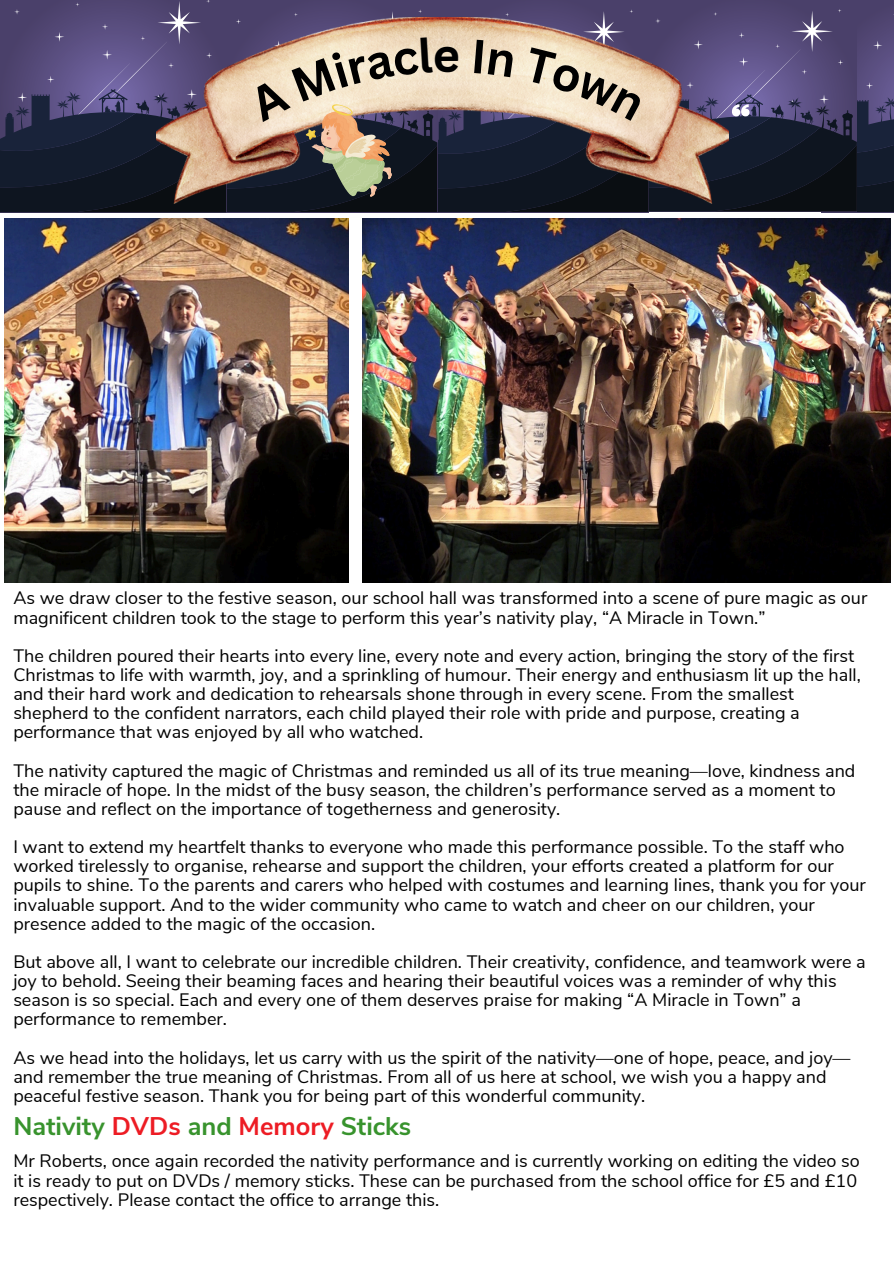
<style>
.page{position:relative;width:894px;height:1264px;background:#fff}
.page>*{position:absolute;margin:0;border:0;box-sizing:border-box;transform-origin:0 0}
.t1{font:700 46.65px "Canva Sans";color:#000}
.t2{font:700 25.5px "Nunito Sans";color:#38932d}
.t3{font:18px/19.2px "Nunito Sans";color:#000}
.s1{color:#ed1c24}
</style>
<div class="page">
<img style="left:4px;top:218px;width:345px;height:364px">
<img style="left:362px;top:218px;width:528px;height:364px">
<svg style="left:0;top:0;width:893px;height:212px;background:#6b606b"></svg>
<p class="t1" style="left:432px;top:22px;width:29px">e</p>
<p class="t3" style="left:13px;top:589px;width:855px">As we draw closer to the festive season, our school hall was transformed into a scene of pure magic as our magnificent children took to the stage to perform this year’s nativity play, “A Miracle in Town.”</p>
<p class="t3" style="left:13px;top:646px;width:848px">The children poured their hearts into every line, every note and every action, bringing the story of the first Christmas to life with warmth, joy, and a sprinkling of humour. Their energy and enthusiasm lit up the hall, and their hard work and dedication to rehearsals shone through in every scene. From the smallest shepherd to the confident narrators, each child played their role with pride and purpose, creating a performance that was enjoyed by all who watched.</p>
<p class="t3" style="left:13px;top:761px;width:843px">The nativity captured the magic of Christmas and reminded us all of its true meaning—love, kindness and the miracle of hope. In the midst of the busy season, the children’s performance served as a moment to pause and reflect on the importance of togetherness and generosity.</p>
<p class="t3" style="left:13px;top:837px;width:853px">I want to extend my heartfelt thanks to everyone who made this performance possible. To the staff who worked tirelessly to organise, rehearse and support the children, your efforts created a platform for our pupils to shine. To the parents and carers who helped with costumes and learning lines, thank you for your invaluable support. And to the wider community who came to watch and cheer on our children, your presence added to the magic of the occasion.</p>
<p class="t3" style="left:13px;top:952px;width:853px">But above all, I want to celebrate our incredible children. Their creativity, confidence, and teamwork were a joy to behold. Seeing their beaming faces and hearing their beautiful voices was a reminder of why this season is so special. Each and every one of them deserves praise for making “A Miracle in Town” a performance to remember.</p>
<p class="t3" style="left:13px;top:1048px;width:838px">As we head into the holidays, let us carry with us the spirit of the nativity—one of hope, peace, and joy— and remember the true meaning of Christmas. From all of us here at school, we wish you a happy and peaceful festive season. Thank you for being part of this wonderful community.</p>
<p class="t2" style="left:13px;top:1109px;width:399px">Nativity <span class="s1">DVDs</span> and <span class="s1">Memory</span> Sticks</p>
<p class="t3" style="left:13px;top:1151px;width:847px">Mr Roberts, once again recorded the nativity performance and is currently working on editing the video so it is ready to put on DVDs / memory sticks. These can be purchased from the school office for £5 and £10 respectively. Please contact the office to arrange this.</p>
</div>
